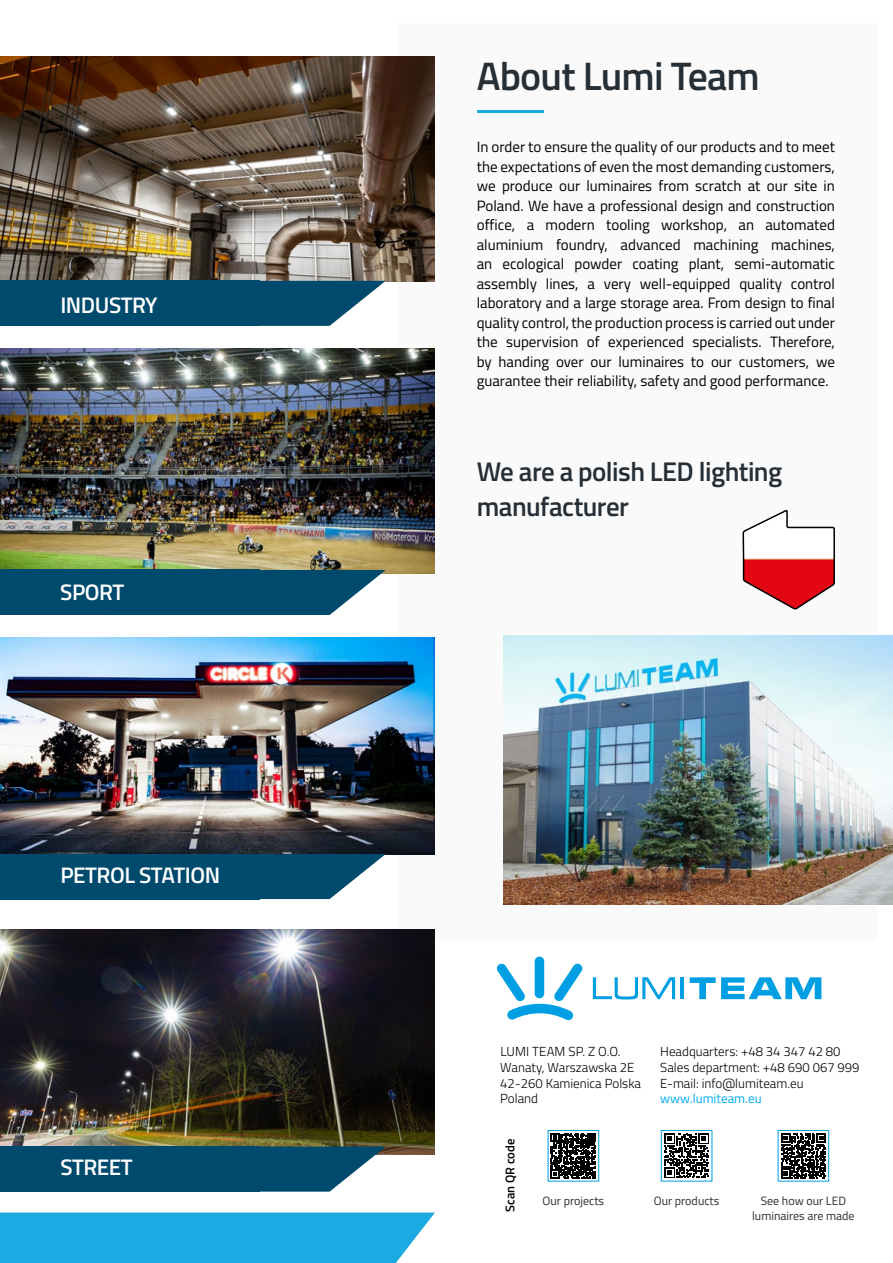
<style>
.page{position:relative;width:893px;height:1263px;background:#fff}
.page>*{position:absolute;margin:0;border:0;box-sizing:border-box;transform-origin:0 0}
.t1{font:600 39.75px "Titillium Web";letter-spacing:-.02em;color:#272f36}
.t2{font:600 27px/35.2px "Titillium Web";letter-spacing:-.02em;color:#272f36}
.t3{font:600 22.5px "Titillium Web";letter-spacing:-.02em;color:#fff}
.t4{font:15px/19.5px "Titillium Web";color:#000;text-align:justify}
.t5{font:300 13.05px/15.8px "Titillium Web";color:#000}
.t6{font:13.05px "Titillium Web";color:#00adef}
.t7{font:600 12.75px "Titillium Web";color:#000}
.t8{font:12px/15px "Titillium Web";color:#272f36;text-align:center}
</style>
<div class="page">
<div style="left:398px;top:23px;width:480px;height:917px;background:#fbfafa"></div>
<img style="left:503px;top:635px;width:390px;height:269px">
<hr style="left:477px;top:110px;width:66px;height:3px;background:#1caae2">
<svg style="left:593px;top:977px;width:82px;height:22px"></svg>
<hr style="left:681px;top:977px;width:3px;height:22px;background:#009fe3">
<svg style="left:690px;top:977px;width:131px;height:22px"></svg>
<div style="left:535px;top:956px;width:9px;height:42px;background:#009fe3;border-radius:5px"></div>
<svg style="left:497px;top:963px;width:86px;height:57px"></svg>
<img style="left:0;top:57px;width:435px;height:225px">
<div style="left:0;top:281px;width:259px;height:45px;background:#004b6d"></div>
<svg style="left:259px;top:281px;width:127px;height:45px"></svg>
<img style="left:0;top:348px;width:435px;height:225px">
<div style="left:0;top:570px;width:259px;height:45px;background:#004b6d"></div>
<svg style="left:259px;top:570px;width:127px;height:45px"></svg>
<img style="left:0;top:637px;width:435px;height:217px">
<div style="left:0;top:854px;width:259px;height:45px;background:#004b6d"></div>
<svg style="left:259px;top:854px;width:127px;height:45px"></svg>
<svg style="left:742px;top:509px;width:93px;height:101px"></svg>
<svg style="left:781px;top:1178px;width:44px;height:1px"></svg>
<svg style="left:781px;top:1133px;width:45px;height:45px"></svg>
<svg style="left:550px;top:1133px;width:46px;height:46px"></svg>
<svg style="left:551px;top:1133px;width:45px;height:45px"></svg>
<div style="left:548px;top:1130px;width:51px;height:51px;border:1px solid #009fe3"></div>
<svg style="left:664px;top:1133px;width:45px;height:45px"></svg>
<div style="left:661px;top:1130px;width:51px;height:51px;border:1px solid #009fe3"></div>
<div style="left:0;top:1212px;width:435px;height:51px;background:#1caae2"></div>
<img style="left:0;top:930px;width:435px;height:225px">
<div style="left:0;top:1146px;width:259px;height:45px;background:#004b6d"></div>
<svg style="left:259px;top:1146px;width:127px;height:45px"></svg>
<h3 class="t3" style="left:60px;top:288px;width:99px">INDUSTRY</h3>
<h3 class="t3" style="left:60px;top:576px;width:66px">SPORT</h3>
<h3 class="t3" style="left:60px;top:858px;width:161px">PETROL STATION</h3>
<h3 class="t3" style="left:60px;top:1150px;width:74px">STREET</h3>
<h1 class="t1" style="left:477px;top:46px;width:285px">About Lumi Team</h1>
<p class="t4" style="left:477px;top:136px;width:360px">In order to ensure the quality of our products and to meet the expectations of even the most demanding customers, we produce our luminaires from scratch at our site in Poland. We have a professional design and construction office, a modern tooling workshop, an automated aluminium foundry, advanced machining machines, an ecological powder coating plant, semi-automatic assembly lines, a very well-equipped quality control laboratory and a large storage area. From design to final quality control, the production process is carried out under the supervision of experienced specialists. Therefore, by handing over our luminaires to our customers, we guarantee their reliability, safety and good performance.</p>
<h2 class="t2" style="left:477px;top:453px;width:307px">We are a polish LED lighting manufacturer</h2>
<p class="t5" style="left:500px;top:1043px;width:142px">LUMI TEAM SP. Z O.O.<br>Wanaty, Warszawska 2E<br>42-260 Kamienica Polska<br>Poland</p>
<p class="t5" style="left:660px;top:1043px;width:201px">Headquarters: +48 34 347 42 80<br>Sales department: +48 690 067 999<br>E-mail: info@lumiteam.eu</p>
<p class="t6" style="left:660px;top:1089px;width:103px">www.lumiteam.eu</p>
<p class="t7" style="left:501px;top:1212px;width:75px;rotate:-90deg">Scan QR code</p>
<p class="t8" style="left:543px;top:1193px;width:63px">Our projects</p>
<p class="t8" style="left:654px;top:1193px;width:67px">Our products</p>
<p class="t8" style="left:752px;top:1193px;width:104px">See how our LED luminaires are made</p>
</div>
